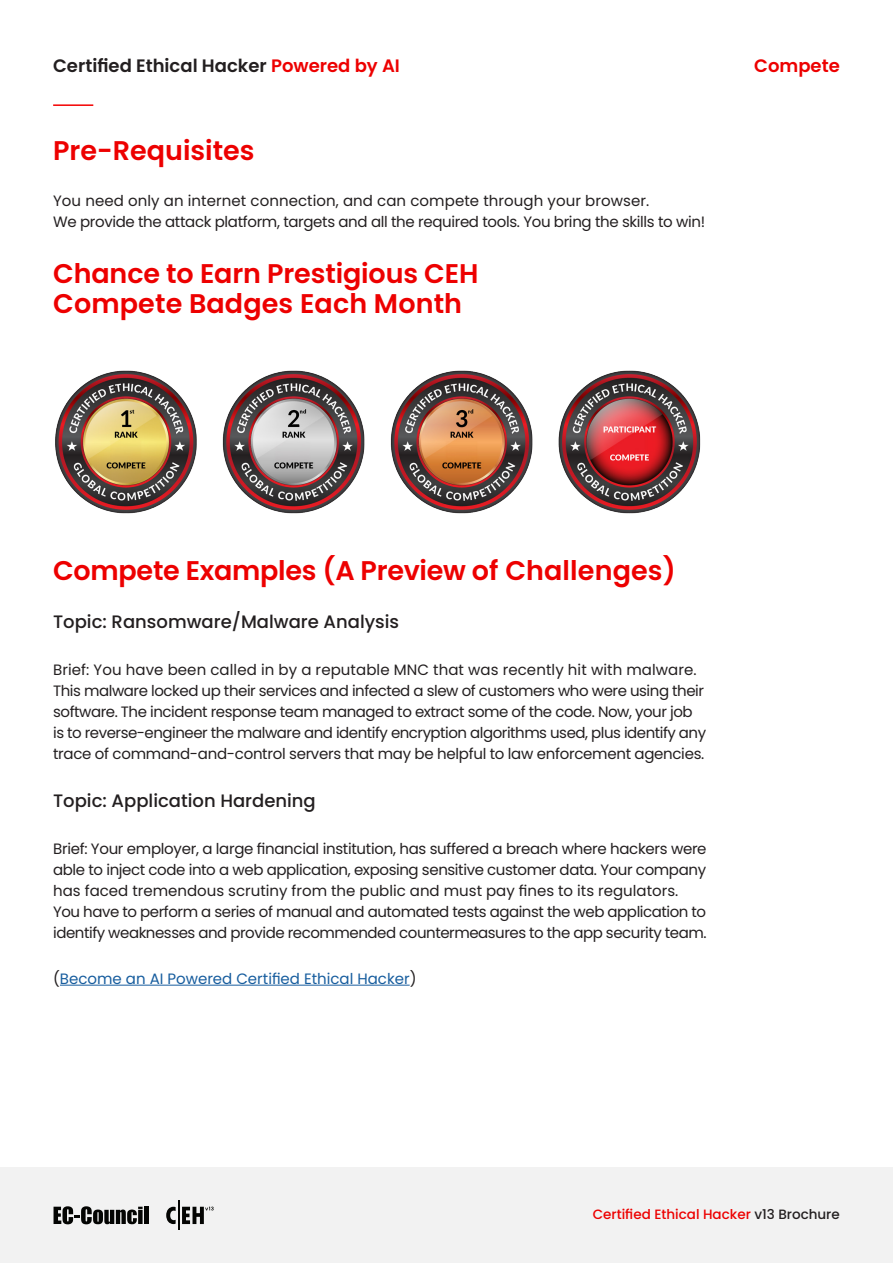
<style>
.page{position:relative;width:893px;height:1263px;background:#fff}
.page>*{position:absolute;margin:0;border:0;box-sizing:border-box;transform-origin:0 0}
.H2-Poppins-SBold-18pt{font:600 27px/30px "Poppins";letter-spacing:-.005em;color:#ed0000}
.B2-Poppins-Reg-12pt{font:500 18px "Poppins";color:#231f20}
.t1{font:600 18px "Poppins";color:#231f20}
.t2{font:600 18px "Poppins";color:#ed0000}
.B2-Poppins-Reg-12pt-2{font:15px/21px "Poppins";letter-spacing:-.025em;color:#231f20}
.B2-Poppins-Reg-12pt-3{font:15px "Poppins";color:#175d9e}
.t3{font:500 13.5px "Poppins";color:#ed0000}
.s1{color:#ed0000}
.s2{color:#231f20}
</style>
<div class="page">
<div style="left:0;top:1167px;width:893px;height:96px;background:#f2f2f2"></div>
<svg style="left:54px;top:1206px;width:89px;height:18px"></svg>
<div style="left:138px;top:1210px;width:5px;height:14px;background:#040503"></div>
<div style="left:144px;top:1207px;width:5px;height:17px;background:#040503"></div>
<hr style="left:178px;top:1200px;width:2px;height:29px;background:#040503">
<svg style="left:166px;top:1207px;width:10px;height:17px"></svg>
<svg style="left:182px;top:1206px;width:32px;height:18px"></svg>
<hr style="left:60px;top:985px;width:350px;height:1px;background:#175d9e">
<img style="left:55px;top:370px;width:646px;height:144px">
<hr style="left:53px;top:104px;width:40px;height:2px;background:#f40000">
<p class="t1" style="left:53px;top:55px;width:348px">Certified Ethical Hacker <span class="s1">Powered by AI</span></p>
<p class="t2" style="left:754px;top:55px;width:87px">Compete</p>
<p class="H2-Poppins-SBold-18pt" style="left:53px;top:135px;width:203px">Pre-Requisites</p>
<p class="B2-Poppins-Reg-12pt-2" style="left:53px;top:191px;width:653px">You need only an internet connection, and can compete through your browser.<br>We provide the attack platform, targets and all the required tools. You bring the skills to win!</p>
<p class="H2-Poppins-SBold-18pt" style="left:53px;top:258px;width:427px">Chance to Earn Prestigious CEH<br>Compete Badges Each Month</p>
<p class="H2-Poppins-SBold-18pt" style="left:53px;top:556px;width:624px">Compete Examples (A Preview of Challenges)</p>
<p class="B2-Poppins-Reg-12pt" style="left:53px;top:612px;width:348px">Topic: Ransomware/Malware Analysis</p>
<p class="B2-Poppins-Reg-12pt-2" style="left:53px;top:659px;width:654px">Brief: You have been called in by a reputable MNC that was recently hit with malware.<br>This malware locked up their services and infected a slew of customers who were using their software. The incident response team managed to extract some of the code. Now, your job is to reverse-engineer the malware and identify encryption algorithms used, plus identify any trace of command-and-control servers that may be helpful to law enforcement agencies.</p>
<p class="B2-Poppins-Reg-12pt" style="left:53px;top:790px;width:264px">Topic: Application Hardening</p>
<p class="B2-Poppins-Reg-12pt-2" style="left:53px;top:838px;width:655px">Brief: Your employer, a large financial institution, has suffered a breach where hackers were able to inject code into a web application, exposing sensitive customer data. Your company has faced tremendous scrutiny from the public and must pay fines to its regulators.<br>You have to perform a series of manual and automated tests against the web application to identify weaknesses and provide recommended countermeasures to the app security team.</p>
<p class="B2-Poppins-Reg-12pt-3" style="left:53px;top:970px;width:365px"><span class="s2">(</span>Become an AI Powered Certified Ethical Hacker<span class="s2">)</span></p>
<p class="t3" style="left:593px;top:1207px;width:249px">Certified Ethical Hacker <span class="s2">v13 Brochure</span></p>
</div>
